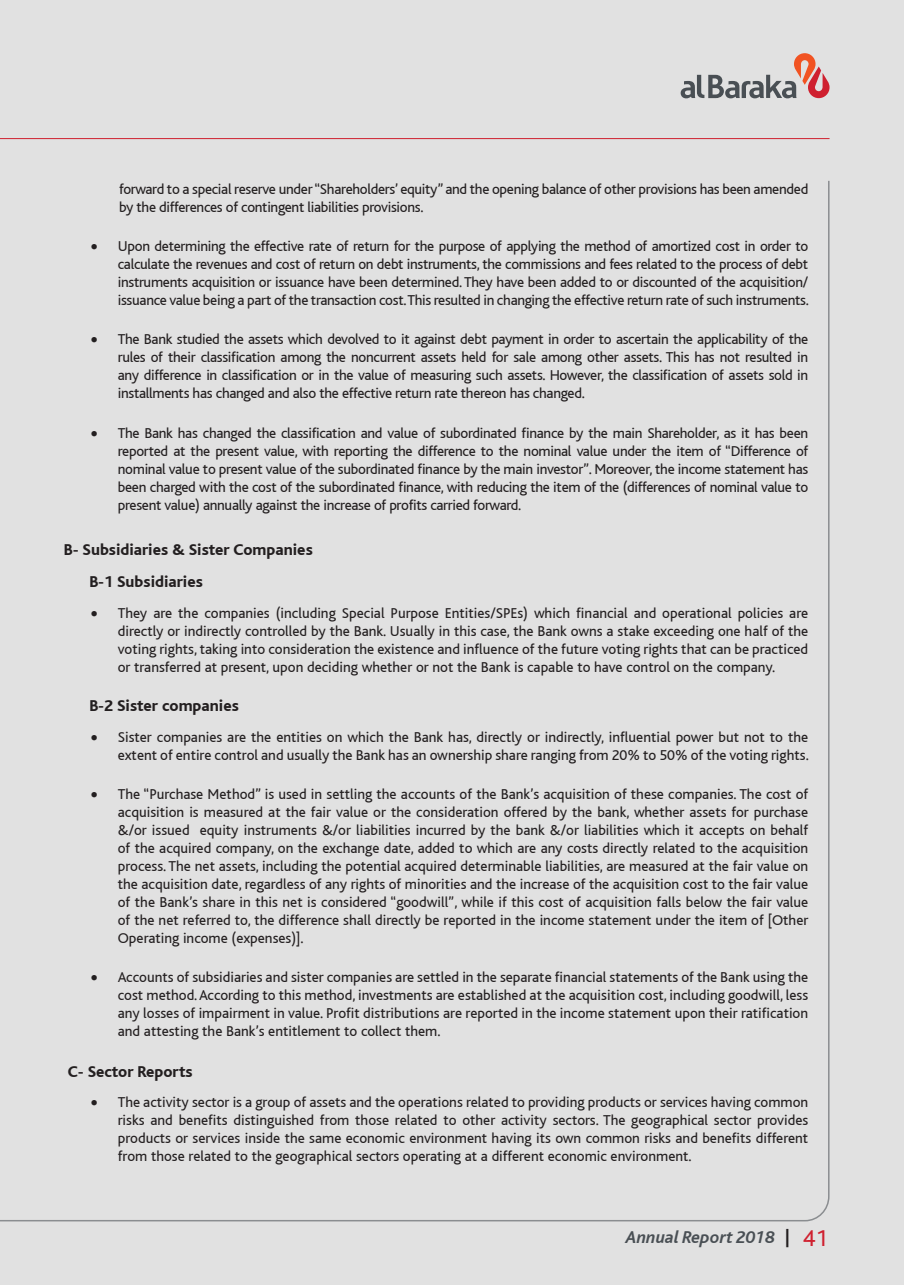
<style>
.page{position:relative;width:904px;height:1285px;background:#fff}
.page>*{position:absolute;margin:0;border:0;box-sizing:border-box;transform-origin:0 0}
.t1{font:italic 700 18px "Bliss";color:#494f54}
.t2{font:800 16.5px/31.8px "Bliss";color:#231f20}
.t3{font:15px/18px "Bliss";letter-spacing:-.01em;color:#231f20;text-align:justify}
.s1{color:#231f20}
.s2{font-weight:400;font-style:normal;font-size:24px;color:#cf202f}
</style>
<div class="page">
<div style="left:0;top:0;width:904px;height:1284px;background:#e1e1e1"></div>
<svg style="left:680px;top:53px;width:149px;height:45px"></svg>
<hr style="left:0;top:138px;width:829px;height:1px;background:#cf202f">
<p class="t3" style="left:119px;top:180px;width:690px">forward to a special reserve under “Shareholders’ equity” and the opening balance of other provisions has been amended by the differences of contingent liabilities provisions.</p>
<p class="t3" style="left:118px;top:237px;width:692px;text-indent:-27px">• Upon determining the effective rate of return for the purpose of applying the method of amortized cost in order to calculate the revenues and cost of return on debt instruments, the commissions and fees related to the process of debt instruments acquisition or issuance have been determined. They have been added to or discounted of the acquisition/ issuance value being a part of the transaction cost. This resulted in changing the effective return rate of such instruments.</p>
<p class="t3" style="left:118px;top:330px;width:692px;text-indent:-27px">• The Bank studied the assets which devolved to it against debt payment in order to ascertain the applicability of the rules of their classification among the noncurrent assets held for sale among other assets. This has not resulted in any difference in classification or in the value of measuring such assets. However, the classification of assets sold in installments has changed and also the effective return rate thereon has changed.</p>
<p class="t3" style="left:118px;top:424px;width:692px;text-indent:-27px">• The Bank has changed the classification and value of subordinated finance by the main Shareholder, as it has been reported at the present value, with reporting the difference to the nominal value under the item of “Difference of nominal value to present value of the subordinated finance by the main investor”. Moreover, the income statement has been charged with the cost of the subordinated finance, with reducing the item of the (differences of nominal value to present value) annually against the increase of profits carried forward.</p>
<p class="t2" style="left:89px;top:534px;width:225px;text-indent:-26px">B- Subsidiaries &amp; Sister Companies<br>B-1 Subsidiaries</p>
<p class="t3" style="left:118px;top:604px;width:692px;text-indent:-27px">• They are the companies (including Special Purpose Entities/SPEs) which financial and operational policies are directly or indirectly controlled by the Bank. Usually in this case, the Bank owns a stake exceeding one half of the voting rights, taking into consideration the existence and influence of the future voting rights that can be practiced or transferred at present, upon deciding whether or not the Bank is capable to have control on the company.</p>
<p class="t2" style="left:89px;top:689px;width:151px">B-2 Sister companies</p>
<p class="t3" style="left:91px;top:727px;width:719px;text-align:right">• Sister companies are the entities on which the Bank has, directly or indirectly, influential power but not to the extent of entire control and usually the Bank has an ownership share ranging from 20% to 50% of the voting rights.</p>
<p class="t3" style="left:118px;top:785px;width:692px;text-indent:-27px">• The “Purchase Method” is used in settling the accounts of the Bank’s acquisition of these companies. The cost of acquisition is measured at the fair value or the consideration offered by the bank, whether assets for purchase &amp;/or issued equity instruments &amp;/or liabilities incurred by the bank &amp;/or liabilities which it accepts on behalf of the acquired company, on the exchange date, added to which are any costs directly related to the acquisition process. The net assets, including the potential acquired determinable liabilities, are measured at the fair value on the acquisition date, regardless of any rights of minorities and the increase of the acquisition cost to the fair value of the Bank’s share in this net is considered “goodwill”, while if this cost of acquisition falls below the fair value of the net referred to, the difference shall directly be reported in the income statement under the item of [Other Operating income (expenses)].</p>
<p class="t3" style="left:118px;top:968px;width:692px;text-indent:-27px">• Accounts of subsidiaries and sister companies are settled in the separate financial statements of the Bank using the cost method. According to this method, investments are established at the acquisition cost, including goodwill, less any losses of impairment in value. Profit distributions are reported in the income statement upon their ratification and attesting the Bank’s entitlement to collect them.</p>
<p class="t2" style="left:68px;top:1055px;width:127px">C- Sector Reports</p>
<p class="t3" style="left:118px;top:1093px;width:692px;text-indent:-27px">• The activity sector is a group of assets and the operations related to providing products or services having common risks and benefits distinguished from those related to other activity sectors. The geographical sector provides products or services inside the same economic environment having its own common risks and benefits different from those related to the geographical sectors operating at a different economic environment.</p>
<p class="t1" style="left:625px;top:1227px;width:204px">Annual Report 2018 <span class="s1">|</span> <span class="s2">41</span></p>
</div>
